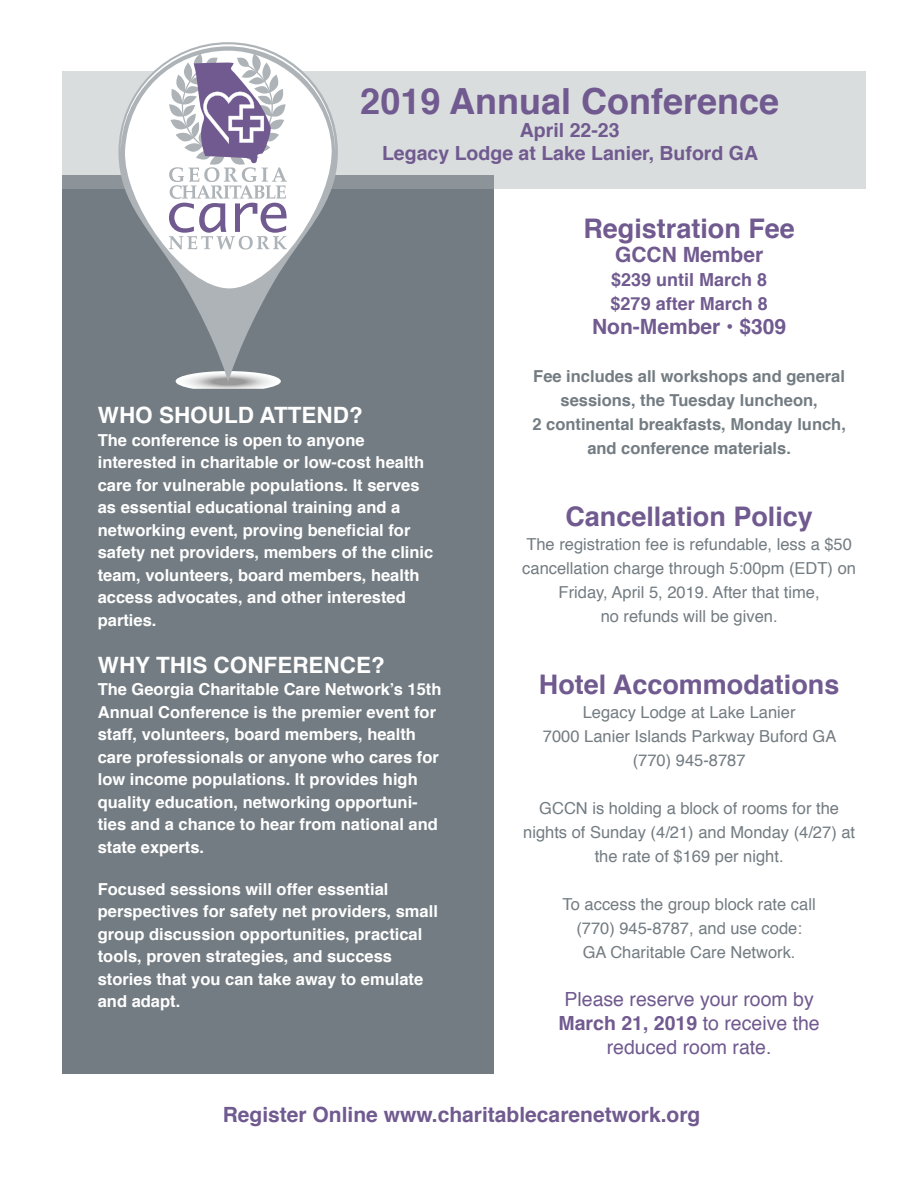
<style>
.page{position:relative;width:918px;height:1188px;background:#fff}
.page>*{position:absolute;margin:0;border:0;box-sizing:border-box;transform-origin:0 0}
.t1{font:700 36px "Helvetica";color:#705a8f}
.t2{font:700 27px "Helvetica";color:#705a8f}
.t3{font:700 22.5px "Helvetica";color:#fff}
.t4{font:700 21px "Helvetica";color:#705a8f}
.t5{font:700 19.5px "Helvetica";color:#705a8f}
.t6{font:19.5px "Helvetica";color:#705a8f}
.t7{font:700 18px "Helvetica";color:#705a8f}
.t8{font:700 16.5px/22.5px "Helvetica";color:#fff}
.t9{font:16.5px/24px "Helvetica";color:#737c82;text-align:center}
.t10{font:700 16.5px/24px "Helvetica";color:#737c82;text-align:center}
.s1{font-weight:400}
</style>
<div class="page">
<div style="left:62px;top:175px;width:432px;height:899px;background:#737c82"></div>
<div style="left:62px;top:71px;width:803px;height:118px;background:#daddde"></div>
<svg style="left:176px;top:382px;width:105px;height:7px"></svg>
<svg style="left:118px;top:42px;width:220px;height:340px"></svg>
<svg style="left:123px;top:250px;width:212px;height:39px"></svg>
<svg style="left:121px;top:44px;width:214px;height:206px"></svg>
<p class="t1" style="left:360px;top:72px;width:420px">2019 Annual Conference</p>
<p class="t5" style="left:520px;top:114px;width:101px">April 22-23</p>
<p class="t5" style="left:382px;top:138px;width:378px">Legacy Lodge at Lake Lanier, Buford GA</p>
<p class="t3" style="left:98px;top:397px;width:266px">WHO SHOULD ATTEND?</p>
<p class="t8" style="left:98px;top:429px;width:268px">The conference is open to anyone</p>
<p class="t8" style="left:98px;top:452px;width:328px">interested in charitable or low-cost health care for vulnerable populations. It serves</p>
<p class="t8" style="left:98px;top:497px;width:304px">as essential educational training and a</p>
<p class="t8" style="left:98px;top:519px;width:314px">networking event, proving beneficial for</p>
<p class="t8" style="left:98px;top:542px;width:337px">safety net providers, members of the clinic team, volunteers, board members, health access advocates, and other interested parties.</p>
<p class="t3" style="left:98px;top:647px;width:289px">WHY THIS CONFERENCE?</p>
<p class="t8" style="left:98px;top:678px;width:345px">The Georgia Charitable Care Network’s 15th Annual Conference is the premier event for staff, volunteers, board members, health care professionals or anyone who cares for low income populations. It provides high quality education, networking opportuni&shy;ties and a chance to hear from national and state experts.</p>
<p class="t8" style="left:98px;top:878px;width:292px">Focused sessions will offer essential</p>
<p class="t8" style="left:98px;top:901px;width:342px">perspectives for safety net providers, small group discussion opportunities, practical tools, proven strategies, and success</p>
<p class="t8" style="left:98px;top:968px;width:327px">stories that you can take away to emulate and adapt.</p>
<p class="t2" style="left:583px;top:207px;width:213px">Registration Fee</p>
<p class="t4" style="left:615px;top:238px;width:150px">GCCN Member</p>
<p class="t7" style="left:611px;top:265px;width:158px">$239 until March 8</p>
<p class="t7" style="left:611px;top:289px;width:159px">$279 after March 8</p>
<p class="t4" style="left:592px;top:310px;width:196px">Non-Member • $309</p>
<p class="t10" style="left:533px;top:364px;width:313px">Fee includes all workshops and general sessions, the Tuesday luncheon,</p>
<p class="t10" style="left:532px;top:412px;width:315px">2 continental breakfasts, Monday lunch, and conference materials.</p>
<p class="t2" style="left:565px;top:495px;width:249px">Cancellation Policy</p>
<p class="t9" style="left:522px;top:533px;width:335px">The registration fee is refundable, less a $50 cancellation charge through 5:00pm (EDT) on<br>Friday, April 5, 2019. After that time,</p>
<p class="t9" style="left:601px;top:605px;width:178px">no refunds will be given.</p>
<p class="t2" style="left:539px;top:663px;width:302px">Hotel Accommodations</p>
<p class="t9" style="left:583px;top:701px;width:214px">Legacy Lodge at Lake Lanier</p>
<p class="t9" style="left:543px;top:725px;width:295px">7000 Lanier Islands Parkway Buford GA</p>
<p class="t9" style="left:633px;top:749px;width:114px">(770) 945-8787</p>
<p class="t9" style="left:523px;top:797px;width:334px">GCCN is holding a block of rooms for the nights of Sunday (4/21) and Monday (4/27) at the rate of $169 per night.</p>
<p class="t9" style="left:563px;top:893px;width:255px">To access the group block rate call</p>
<p class="t9" style="left:576px;top:917px;width:227px">(770) 945-8787, and use code:</p>
<p class="t9" style="left:583px;top:941px;width:214px">GA Charitable Care Network.</p>
<p class="t6" style="left:565px;top:984px;width:251px">Please reserve your room by</p>
<p class="t5" style="left:559px;top:1007px;width:263px">March 21, 2019 <span class="s1">to receive the</span></p>
<p class="t6" style="left:607px;top:1032px;width:166px">reduced room rate.</p>
<p class="t4" style="left:223px;top:1098px;width:479px">Register Online www.charitablecarenetwork.org</p>
</div>
